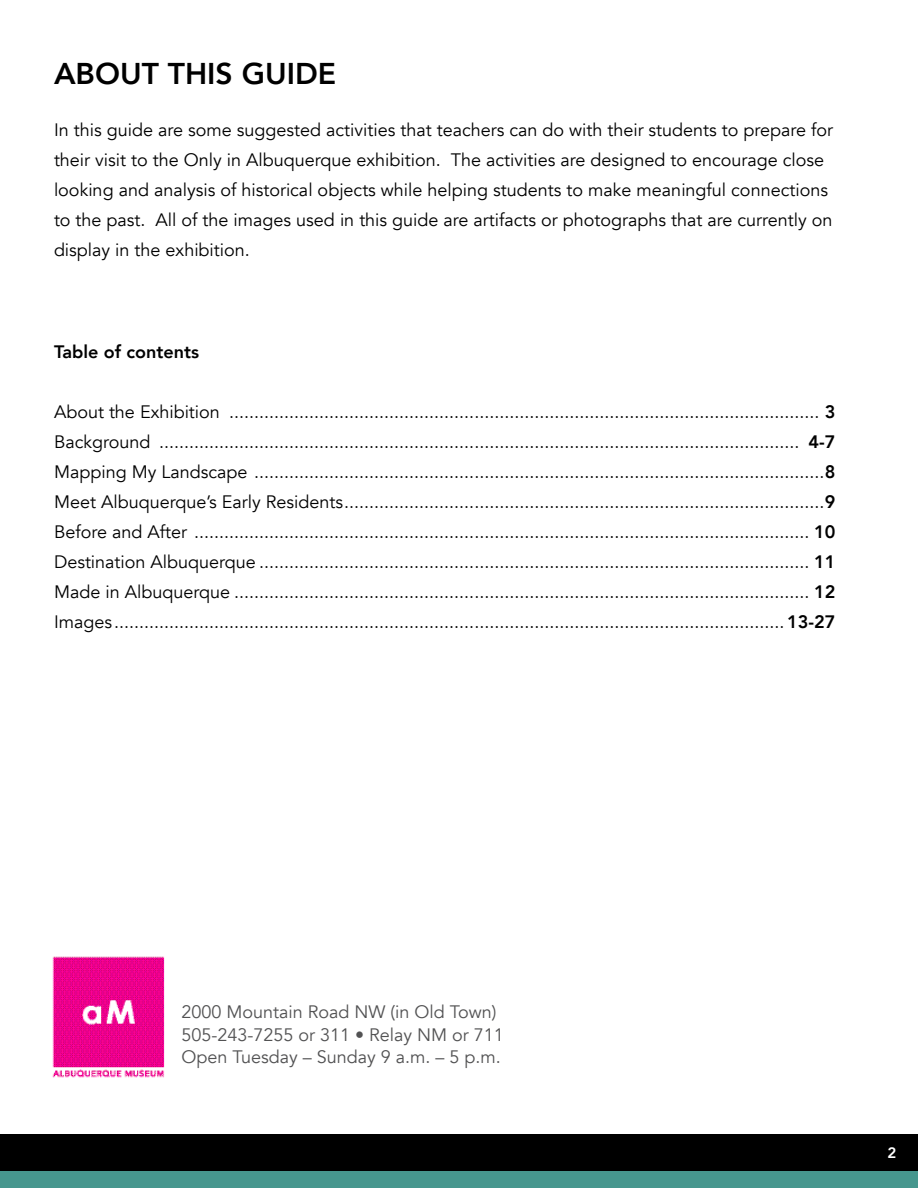
<style>
.page{position:relative;width:918px;height:1188px;background:#fff}
.page>*{position:absolute;margin:0;border:0;box-sizing:border-box;transform-origin:0 0}
.t1{font:800 30px "Avenir";color:#000}
.t2{font:18px/30px "Avenir";color:#000}
.t3{font:18px/22.5px "Avenir";color:#525253}
.t4{font:800 18px "Avenir";color:#000}
.t5{font:800 15px "Avenir";color:#fff}
.s1{font-weight:800}
</style>
<div class="page">
<div style="left:0;top:1171px;width:918px;height:17px;background:#46978e"></div>
<div style="left:0;top:1134px;width:918px;height:37px;background:#000"></div>
<img style="left:52px;top:956px;width:113px;height:122px">
<h1 class="t1" style="left:54px;top:50px;width:284px">ABOUT THIS GUIDE</h1>
<p class="t2" style="left:54px;top:115px;width:781px">In this guide are some suggested activities that teachers can do with their students to prepare for their visit to the Only in Albuquerque exhibition. The activities are designed to encourage close looking and analysis of historical objects while helping students to make meaningful connections to the past. All of the images used in this guide are artifacts or photographs that are currently on display in the exhibition.</p>
<p class="t4" style="left:54px;top:337px;width:147px">Table of contents</p>
<p class="t2" style="left:54px;top:397px;width:783px;text-align:justify">About the Exhibition ...................................................................................................................... <span class="s1">3<br></span>Background ................................................................................................................................ <span class="s1">4-7<br></span>Mapping My Landscape ..................................................................................................................<span class="s1">8<br></span>Meet Albuquerque’s Early Residents................................................................................................<span class="s1">9<br></span>Before and After ........................................................................................................................... <span class="s1">10<br></span>Destination Albuquerque .............................................................................................................. <span class="s1">11<br></span>Made in Albuquerque ................................................................................................................... <span class="s1">12<br></span>Images......................................................................................................................................<span class="s1">13-27</span></p>
<p class="t3" style="left:181px;top:1001px;width:324px">2000 Mountain Road NW (in Old Town)<br>505-243-7255 or 311 • Relay NM or 711<br>Open Tuesday – Sunday 9 a.m. – 5 p.m.</p>
<p class="t5" style="left:888px;top:1141px;width:10px">2</p>
</div>
